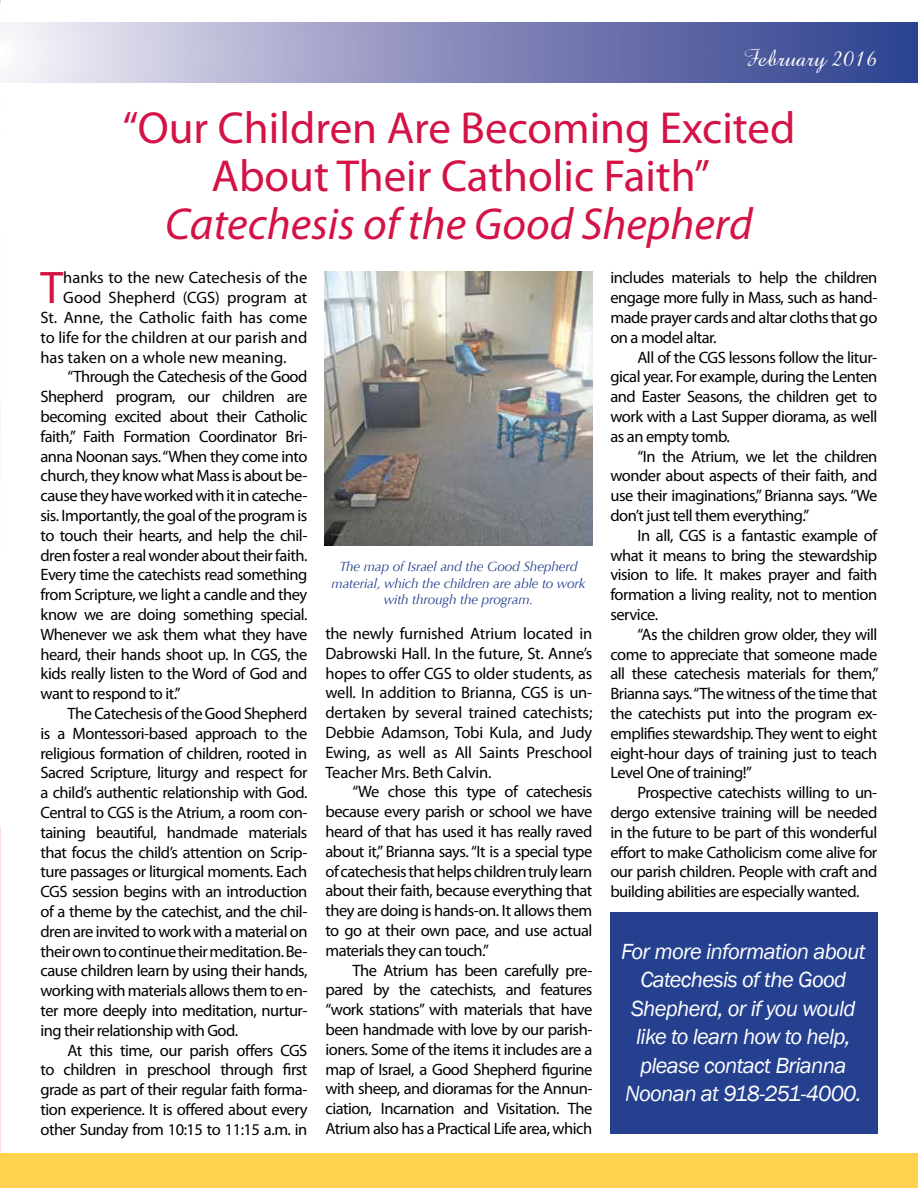
<style>
.page{position:relative;width:918px;height:1188px;background:#fff}
.page>*{position:absolute;margin:0;border:0;box-sizing:border-box;transform-origin:0 0}
.t1{font:45.9px "Myriad Pro";color:#d31245}
.t2{font:45px/48px "Myriad Pro";color:#d31245;text-align:center}
.t3{font:italic 45px "Myriad Pro";color:#d31245}
.t4{font:25.5px "Amaze Normal";color:#fff}
.t5{font:italic 22.5px/28.5px "Franklin Gothic";letter-spacing:-.03em;color:#fff;text-align:center}
.t6{font:16.5px/19.8px "Myriad Pro";letter-spacing:-.03em;color:#000;text-align:justify}
.t7{font:16.5px "Myriad Pro";color:#000}
.t8{font:italic 13.5px/16.2px "Optima";letter-spacing:-.01em;color:#25408f;text-align:center}
</style>
<div class="page">
<hr style="left:0;top:826px;width:1px;height:362px;background:#f9e3df">
<img style="left:0;top:0;width:1px;height:475px">
<div style="left:0;top:1154px;width:918px;height:34px;background:#ffd24f"></div>
<img style="left:325px;top:271px;width:267px;height:274px">
<div style="left:610px;top:913px;width:268px;height:221px;background:#25408f"></div>
<div style="left:0;top:23px;width:918px;height:59px;background:linear-gradient(to right,#f2ecf5,#28388a)"></div>
<h3 class="t4" style="left:743px;top:41px;width:136px">February 2016</h3>
<h2 class="t2" style="left:122px;top:103px;width:675px">“Our Children Are Becoming Excited<br>About Their Catholic Faith”</h2>
<h2 class="t3" style="left:165px;top:196px;width:589px">Catechesis of the Good Shepherd</h2>
<h1 class="t1" style="left:40px;top:260px;width:24px">T</h1>
<p class="t7" style="left:63px;top:268px;width:246px">hanks to the new Catechesis of the</p>
<p class="t7" style="left:63px;top:288px;width:246px">Good Shepherd (CGS) program at</p>
<p class="t7" style="left:40px;top:307px;width:268px">St. Anne, the Catholic faith has come</p>
<p class="t7" style="left:40px;top:327px;width:268px">to life for the children at our parish and</p>
<p class="t7" style="left:40px;top:347px;width:248px">has taken on a whole new meaning.</p>
<p class="t6" style="left:67px;top:367px;width:241px">“Through the Catechesis of the Good</p>
<p class="t6" style="left:40px;top:387px;width:268px">Shepherd program, our children are</p>
<p class="t6" style="left:40px;top:406px;width:268px">becoming excited about their Catholic</p>
<p class="t6" style="left:40px;top:426px;width:268px">faith,” Faith Formation Coordinator Bri-</p>
<p class="t6" style="left:40px;top:446px;width:268px">anna Noonan says. “When they come into</p>
<p class="t6" style="left:40px;top:466px;width:268px">church, they know what Mass is about be-</p>
<p class="t6" style="left:40px;top:486px;width:268px">cause they have worked with it in cateche-</p>
<p class="t6" style="left:40px;top:505px;width:268px">sis. Importantly, the goal of the program is</p>
<p class="t6" style="left:40px;top:525px;width:268px">to touch their hearts, and help the chil-</p>
<p class="t6" style="left:40px;top:545px;width:268px">dren foster a real wonder about their faith.</p>
<p class="t6" style="left:40px;top:565px;width:268px">Every time the catechists read something</p>
<p class="t6" style="left:40px;top:585px;width:268px">from Scripture, we light a candle and they</p>
<p class="t6" style="left:40px;top:604px;width:268px">know we are doing something special.</p>
<p class="t6" style="left:40px;top:624px;width:268px">Whenever we ask them what they have</p>
<p class="t6" style="left:40px;top:644px;width:269px">heard, their hands shoot up. In CGS, the</p>
<p class="t6" style="left:40px;top:664px;width:268px">kids really listen to the Word of God and</p>
<p class="t6" style="left:40px;top:684px;width:142px">want to respond to it.”</p>
<p class="t6" style="left:67px;top:703px;width:241px">The Catechesis of the Good Shepherd</p>
<p class="t6" style="left:40px;top:723px;width:268px">is a Montessori-based approach to the</p>
<p class="t6" style="left:40px;top:743px;width:268px">religious formation of children, rooted in</p>
<p class="t6" style="left:40px;top:763px;width:268px">Sacred Scripture, liturgy and respect for</p>
<p class="t6" style="left:40px;top:783px;width:268px">a child’s authentic relationship with God.</p>
<p class="t6" style="left:40px;top:802px;width:268px">Central to CGS is the Atrium, a room con-</p>
<p class="t6" style="left:40px;top:822px;width:268px">taining beautiful, handmade materials</p>
<p class="t6" style="left:40px;top:842px;width:268px">that focus the child’s attention on Scrip-</p>
<p class="t6" style="left:40px;top:862px;width:268px">ture passages or liturgical moments. Each</p>
<p class="t6" style="left:40px;top:882px;width:268px">CGS session begins with an introduction</p>
<p class="t6" style="left:40px;top:901px;width:268px">of a theme by the catechist, and the chil-</p>
<p class="t6" style="left:40px;top:921px;width:269px">dren are invited to work with a material on</p>
<p class="t6" style="left:40px;top:941px;width:268px">their own to continue their meditation. Be-</p>
<p class="t6" style="left:40px;top:961px;width:268px">cause children learn by using their hands,</p>
<p class="t6" style="left:40px;top:981px;width:268px">working with materials allows them to en-</p>
<p class="t6" style="left:40px;top:1000px;width:268px">ter more deeply into meditation, nurtur-</p>
<p class="t6" style="left:40px;top:1020px;width:199px">ing their relationship with God.</p>
<p class="t6" style="left:67px;top:1040px;width:241px">At this time, our parish offers CGS</p>
<p class="t6" style="left:40px;top:1060px;width:268px">to children in preschool through first</p>
<p class="t6" style="left:40px;top:1080px;width:268px">grade as part of their regular faith forma-</p>
<p class="t6" style="left:40px;top:1099px;width:268px">tion experience. It is offered about every</p>
<p class="t6" style="left:40px;top:1119px;width:268px">other Sunday from 10:15 to 11:15 a.m. in</p>
<p class="t8" style="left:332px;top:559px;width:255px">The map of Israel and the Good Shepherd material, which the children are able to work with through the program.</p>
<p class="t6" style="left:325px;top:623px;width:268px">the newly furnished Atrium located in Dabrowski Hall. In the future, St. Anne’s hopes to offer CGS to older students, as well. In addition to Brianna, CGS is un&shy;dertaken by several trained catechists; Debbie Adamson, Tobi Kula, and Judy Ewing, as well as All Saints Preschool Teacher Mrs. Beth Calvin.</p>
<p class="t6" style="left:325px;top:782px;width:268px;text-indent:27px">“We chose this type of catechesis because every parish or school we have heard of that has used it has really raved about it,” Brianna says. “It is a special type of catechesis that helps children truly learn about their faith, because everything that they are doing is hands-on. It allows them to go at their own pace, and use actual materials they can touch.”</p>
<p class="t6" style="left:325px;top:960px;width:268px;text-indent:27px">The Atrium has been carefully pre&shy;pared by the catechists, and features “work stations” with materials that have been handmade with love by our parish&shy;ioners. Some of the items it includes are a map of Israel, a Good Shepherd figurine with sheep, and dioramas for the Annun&shy;ciation, Incarnation and Visitation. The Atrium also has a Practical Life area, which</p>
<p class="t6" style="left:610px;top:268px;width:269px">includes materials to help the children engage more fully in Mass, such as hand&shy;made prayer cards and altar cloths that go on a model altar.</p>
<p class="t6" style="left:610px;top:347px;width:268px;text-indent:27px">All of the CGS lessons follow the litur&shy;gical year. For example, during the Lenten and Easter Seasons, the children get to work with a Last Supper diorama, as well as an empty tomb.</p>
<p class="t6" style="left:610px;top:446px;width:268px;text-indent:27px">“In the Atrium, we let the children wonder about aspects of their faith, and use their imaginations,” Brianna says. “We don’t just tell them everything.”</p>
<p class="t6" style="left:610px;top:525px;width:268px;text-indent:27px">In all, CGS is a fantastic example of what it means to bring the stewardship vision to life. It makes prayer and faith formation a living reality, not to mention service.</p>
<p class="t6" style="left:610px;top:624px;width:270px;text-indent:27px">“As the children grow older, they will come to appreciate that someone made all these catechesis materials for them,” Brianna says. “The witness of the time that the catechists put into the program ex&shy;emplifies stewardship. They went to eight eight-hour days of training just to teach Level One of training!”</p>
<p class="t6" style="left:610px;top:783px;width:269px;text-indent:27px">Prospective catechists willing to un&shy;dergo extensive training will be needed in the future to be part of this wonderful effort to make Catholicism come alive for our parish children. People with craft and building abilities are especially wanted.</p>
<h3 class="t5" style="left:621px;top:937px;width:246px">For more information about<br>Catechesis of the Good<br>Shepherd, or if you would like to learn how to help, please contact Brianna<br>Noonan at 918-251-4000.</h3>
</div>
